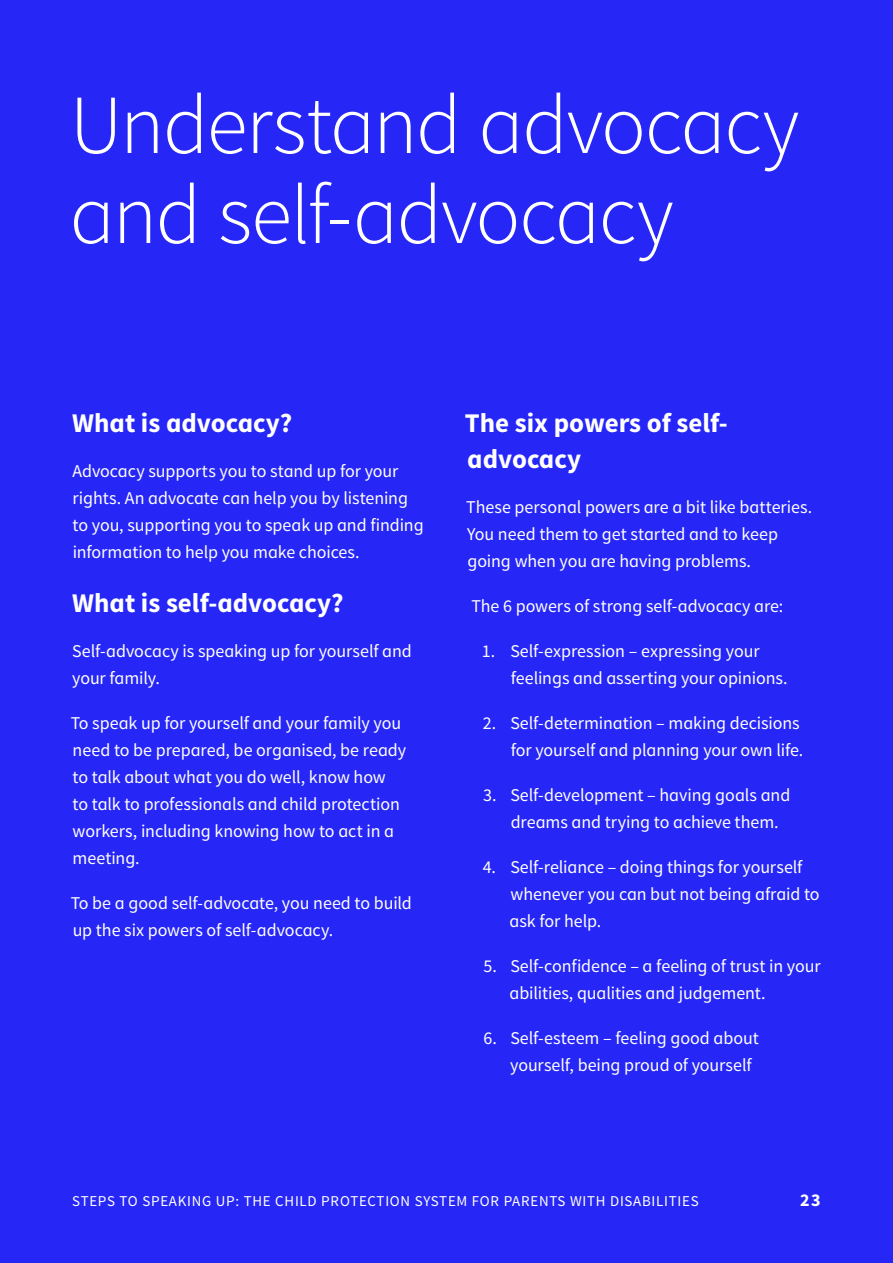
<style>
.page{position:relative;width:893px;height:1263px;background:#2626f7}
.page>*{position:absolute;margin:0;border:0;box-sizing:border-box;transform-origin:0 0}
.t1{font:300 84px/90px "Source Sans Pro";letter-spacing:-.02em;color:#fff}
.t2{font:700 27px/36px "Source Sans Pro";color:#fff}
.t3{font:18px/27px "Source Sans Pro";letter-spacing:-.005em;color:#fff}
.t4{font:700 18px "Source Sans Pro";color:#fff}
.t5{font:15px "Source Sans Pro";letter-spacing:.05em;color:#fff}
</style>
<div class="page">
<h1 class="t1" style="left:70px;top:81px;width:731px">Understand advocacy and self-advocacy</h1>
<h2 class="t2" style="left:72px;top:406px;width:222px">What is advocacy?</h2>
<p class="t3" style="left:72px;top:458px;width:353px">Advocacy supports you to stand up for your rights. An advocate can help you by listening to you, supporting you to speak up and finding information to help you make choices.</p>
<h2 class="t2" style="left:72px;top:586px;width:273px">What is self-advocacy?</h2>
<p class="t3" style="left:72px;top:638px;width:341px">Self-advocacy is speaking up for yourself and your family.</p>
<p class="t3" style="left:71px;top:710px;width:337px">To speak up for yourself and your family you need to be prepared, be organised, be ready to talk about what you do well, know how<br>to talk to professionals and child protection workers, including knowing how to act in a meeting.</p>
<p class="t3" style="left:71px;top:890px;width:343px">To be a good self-advocate, you need to build up the six powers of self-advocacy.</p>
<h2 class="t2" style="left:465px;top:406px;width:264px">The six powers of self&shy;advocacy</h2>
<p class="t3" style="left:466px;top:494px;width:348px">These personal powers are a bit like batteries.<br>You need them to get started and to keep going when you are having problems.</p>
<p class="t3" style="left:471px;top:593px;width:313px">The 6 powers of strong self-advocacy are:</p>
<p class="t3" style="left:511px;top:638px;width:278px;text-indent:-29px">1. Self-expression – expressing your feelings and asserting your opinions.</p>
<p class="t3" style="left:483px;top:710px;width:322px;text-align:right">2. Self-determination – making decisions for yourself and planning your own life.</p>
<p class="t3" style="left:511px;top:782px;width:281px;text-indent:-28px">3. Self-development – having goals and dreams and trying to achieve them.</p>
<p class="t3" style="left:510px;top:854px;width:312px;text-indent:-27px">4. Self-reliance – doing things for yourself whenever you can but not being afraid to ask for help.</p>
<p class="t3" style="left:510px;top:953px;width:313px;text-indent:-26px">5. Self-confidence – a feeling of trust in your abilities, qualities and judgement.</p>
<p class="t3" style="left:510px;top:1025px;width:250px;text-indent:-27px">6. Self-esteem – feeling good about yourself, being proud of yourself</p>
<p class="t5" style="left:72px;top:1192px;width:628px">STEPS TO SPEAKING UP: THE CHILD PROTECTION SYSTEM FOR PARENTS WITH DISABILITIES</p>
<p class="t4" style="left:800px;top:1188px;width:22px">23</p>
</div>
